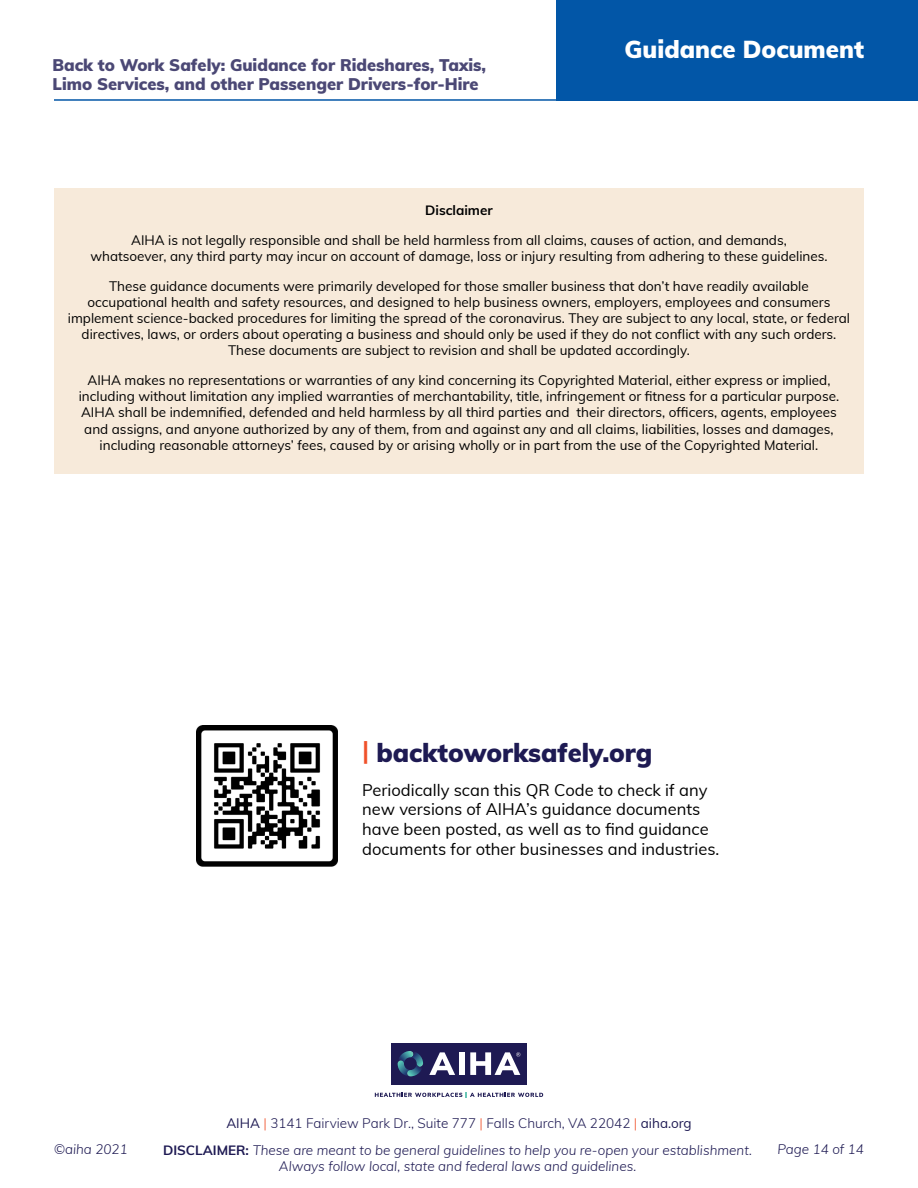
<style>
.page{position:relative;width:918px;height:1188px;background:#fff}
.page>*{position:absolute;margin:0;border:0;box-sizing:border-box;transform-origin:0 0}
.t1{font:900 25.5px "Muli";color:#1e1a53}
.t2{font:900 24px "Muli";color:#fff}
.t3{font:16.5px/19.8px "Muli";color:#000}
.t4{font:900 16.5px/19.8px "Muli";color:#4b4875}
.t5{font:13.5px/16.2px "Muli";color:#000;text-align:center}
.t6{font:italic 300 13.5px/16.2px "Muli";color:#1e1a53;text-align:center}
.t7{font:300 13.5px "Muli";color:#1e1a53}
.t8{font:700 13.5px "Muli";color:#000}
.s1{font-weight:700;color:#f0512a}
.s2{font-weight:400}
.s3{color:#f0512a}
.s4{font-weight:700;font-style:normal}
</style>
<div class="page">
<hr style="left:54px;top:99px;width:537px;height:2px;background:#0256a7">
<div style="left:556px;top:0;width:362px;height:101px;background:#0256a7"></div>
<div style="left:391px;top:1043px;width:136px;height:42px;background:#1e1a53"></div>
<svg style="left:398px;top:1051px;width:25px;height:25px"></svg>
<svg style="left:375px;top:1092px;width:168px;height:5px"></svg>
<svg style="left:429px;top:1052px;width:26px;height:23px"></svg>
<div style="left:459px;top:1052px;width:6px;height:23px;background:#fff"></div>
<svg style="left:470px;top:1052px;width:50px;height:23px"></svg>
<img style="left:197px;top:726px;width:141px;height:141px">
<div style="left:54px;top:188px;width:810px;height:285px;background:#f7eada"></div>
<p class="t4" style="left:52px;top:54px;width:435px">Back to Work Safely: Guidance for Rideshares, Taxis,<br>Limo Services, and other Passenger Drivers-for-Hire</p>
<h2 class="t2" style="left:625px;top:31px;width:241px">Guidance Document</h2>
<p class="t8" style="left:425px;top:200px;width:69px">Disclaimer</p>
<p class="t5" style="left:90px;top:231px;width:739px">AIHA is not legally responsible and shall be held harmless from all claims, causes of action, and demands,<br>whatsoever, any third party may incur on account of damage, loss or injury resulting from adhering to these guidelines.</p>
<p class="t5" style="left:68px;top:277px;width:784px">These guidance documents were primarily developed for those smaller business that don’t have readily available occupational health and safety resources, and designed to help business owners, employers, employees and consumers implement science-backed procedures for limiting the spread of the coronavirus. They are subject to any local, state, or federal directives, laws, or orders about operating a business and should only be used if they do not conflict with any such orders.<br>These documents are subject to revision and shall be updated accordingly.</p>
<p class="t5" style="left:79px;top:371px;width:762px">AIHA makes no representations or warranties of any kind concerning its Copyrighted Material, either express or implied, including without limitation any implied warranties of merchantability, title, infringement or fitness for a particular purpose.<br>AIHA shall be indemnified, defended and held harmless by all third parties and their directors, officers, agents, employees and assigns, and anyone authorized by any of them, from and against any and all claims, liabilities, losses and damages, including reasonable attorneys’ fees, caused by or arising wholly or in part from the use of the Copyrighted Material.</p>
<h1 class="t1" style="left:362px;top:734px;width:292px"><span class="s1">|</span> backtoworksafely.org</h1>
<p class="t3" style="left:362px;top:779px;width:359px">Periodically scan this QR Code to check if any new versions of AIHA’s guidance documents have been posted, as well as to find guidance documents for other businesses and industries.</p>
<p class="t7" style="left:226px;top:1113px;width:467px"><span class="s2">AIHA</span> <span class="s3">|</span> 3141 Fairview Park Dr., Suite 777 <span class="s3">|</span> Falls Church, VA 22042 <span class="s3">|</span> <span class="s2">aiha.org</span></p>
<p class="t6" style="left:54px;top:1141px;width:75px">©aiha 2021</p>
<p class="t6" style="left:777px;top:1141px;width:88px">Page 14 of 14</p>
<p class="t6" style="left:163px;top:1141px;width:590px"><span class="s4">DISCLAIMER:</span> These are meant to be general guidelines to help you re-open your establishment.<br>Always follow local, state and federal laws and guidelines.</p>
</div>
